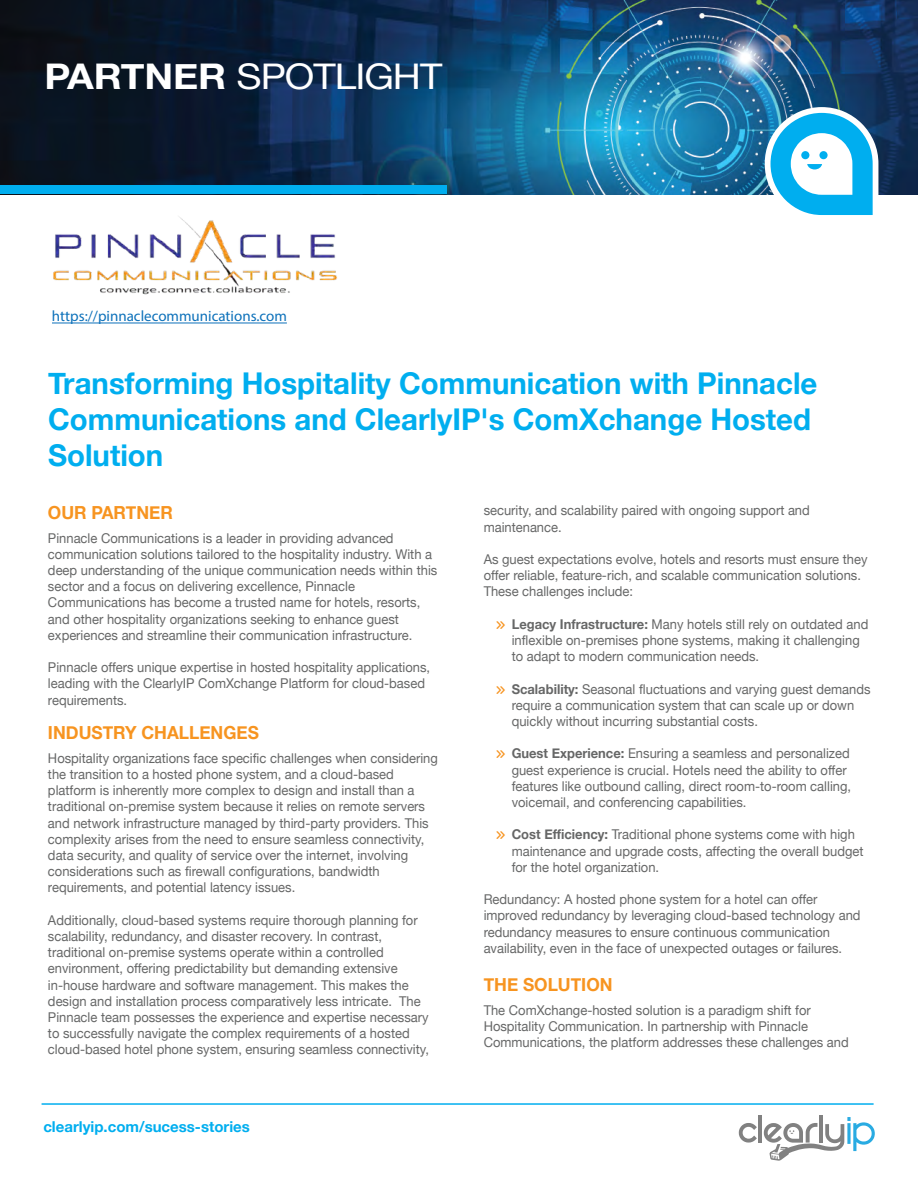
<style>
.page{position:relative;width:918px;height:1188px;background:#fff}
.page>*{position:absolute;margin:0;border:0;box-sizing:border-box;transform-origin:0 0}
.t1{font:35.4px "Helvetica Neue";letter-spacing:-.025em;color:#fff;scale:1.1 1}
.t2{font:700 30px/36px "Helvetica Neue";color:#00aeef}
.t3{font:700 18px "Helvetica Neue";color:#f79420;scale:.96 1}
.t4{font:15px "Myriad Pro";color:#0d71ba}
.t5{font:700 15px "Helvetica Neue";color:#00aeef}
.t6{font:13.5px/16.2px "Helvetica Neue";color:#666767;scale:.96 1}
.s1{font-weight:700}
</style>
<div class="page">
<img style="left:0;top:0;width:918px;height:194px">
<hr style="left:42px;top:1103px;width:832px;height:2px;background:#00aeef">
<svg style="left:738px;top:1115px;width:137px;height:46px"></svg>
<div style="left:0;top:185px;width:447px;height:9px;background:#00aeef"></div>
<svg style="left:757px;top:99px;width:127px;height:116px"></svg>
<hr style="left:52px;top:323px;width:235px;height:1px;background:#0d71ba">
<img style="left:53px;top:217px;width:285px;height:78px">
<h1 class="t1" style="left:44px;top:51px;width:363px"><span class="s1">PARTNER</span> SPOTLIGHT</h1>
<p class="t4" style="left:52px;top:307px;width:236px">https://pinnaclecommunications.com</p>
<h2 class="t2" style="left:48px;top:367px;width:771px">Transforming Hospitality Communication with Pinnacle<br>Communications and ClearlyIP's ComXchange Hosted<br>Solution</h2>
<h3 class="t3" style="left:48px;top:498px;width:132px">OUR PARTNER</h3>
<p class="t6" style="left:48px;top:530px;width:407px">Pinnacle Communications is a leader in providing advanced communication solutions tailored to the hospitality industry. With a deep understanding of the unique communication needs within this sector and a focus on delivering excellence, Pinnacle Communications has become a trusted name for hotels, resorts, and other hospitality organizations seeking to enhance guest experiences and streamline their communication infrastructure.</p>
<p class="t6" style="left:48px;top:660px;width:400px">Pinnacle offers unique expertise in hosted hospitality applications, leading with the ClearlyIP ComXchange Platform for cloud-based requirements.</p>
<h3 class="t3" style="left:48px;top:718px;width:221px">INDUSTRY CHALLENGES</h3>
<p class="t6" style="left:48px;top:751px;width:408px">Hospitality organizations face specific challenges when considering the transition to a hosted phone system, and a cloud-based platform is inherently more complex to design and install than a traditional on-premise system because it relies on remote servers and network infrastructure managed by third-party providers. This complexity arises from the need to ensure seamless connectivity, data security, and quality of service over the internet, involving considerations such as firewall configurations, bandwidth requirements, and potential latency issues.</p>
<p class="t6" style="left:48px;top:913px;width:398px">Additionally, cloud-based systems require thorough planning for scalability, redundancy, and disaster recovery. In contrast, traditional on-premise systems operate within a controlled environment, offering predictability but demanding extensive in-house hardware and software management. This makes the design and installation process comparatively less intricate. The Pinnacle team possesses the experience and expertise necessary to successfully navigate the complex requirements of a hosted cloud-based hotel phone system, ensuring seamless connectivity,</p>
<p class="t5" style="left:43px;top:1115px;width:208px">clearlyip.com/sucess-stories</p>
<p class="t6" style="left:484px;top:503px;width:341px">security, and scalability paired with ongoing support and maintenance.</p>
<p class="t6" style="left:484px;top:552px;width:401px">As guest expectations evolve, hotels and resorts must ensure they offer reliable, feature-rich, and scalable communication solutions.<br>These challenges include:</p>
<p class="t6" style="left:512px;top:617px;width:373px"><span class="s1">Legacy Infrastructure:</span> Many hotels still rely on outdated and inflexible on-premises phone systems, making it challenging to adapt to modern communication needs.</p>
<p class="t6" style="left:512px;top:681px;width:375px"><span class="s1">Scalability:</span> Seasonal fluctuations and varying guest demands require a communication system that can scale up or down quickly without incurring substantial costs.</p>
<p class="t6" style="left:512px;top:746px;width:355px"><span class="s1">Guest Experience:</span> Ensuring a seamless and personalized guest experience is crucial. Hotels need the ability to offer features like outbound calling, direct room-to-room calling, voicemail, and conferencing capabilities.</p>
<p class="t6" style="left:512px;top:827px;width:368px"><span class="s1">Cost Efficiency:</span> Traditional phone systems come with high maintenance and upgrade costs, affecting the overall budget for the hotel organization.</p>
<p class="t6" style="left:484px;top:892px;width:394px">Redundancy: A hosted phone system for a hotel can offer improved redundancy by leveraging cloud-based technology and redundancy measures to ensure continuous communication availability, even in the face of unexpected outages or failures.</p>
<h3 class="t3" style="left:484px;top:970px;width:136px">THE SOLUTION</h3>
<p class="t6" style="left:484px;top:1002px;width:382px">The ComXchange-hosted solution is a paradigm shift for<br>Hospitality Communication. In partnership with Pinnacle<br>Communications, the platform addresses these challenges and</p>
</div>
